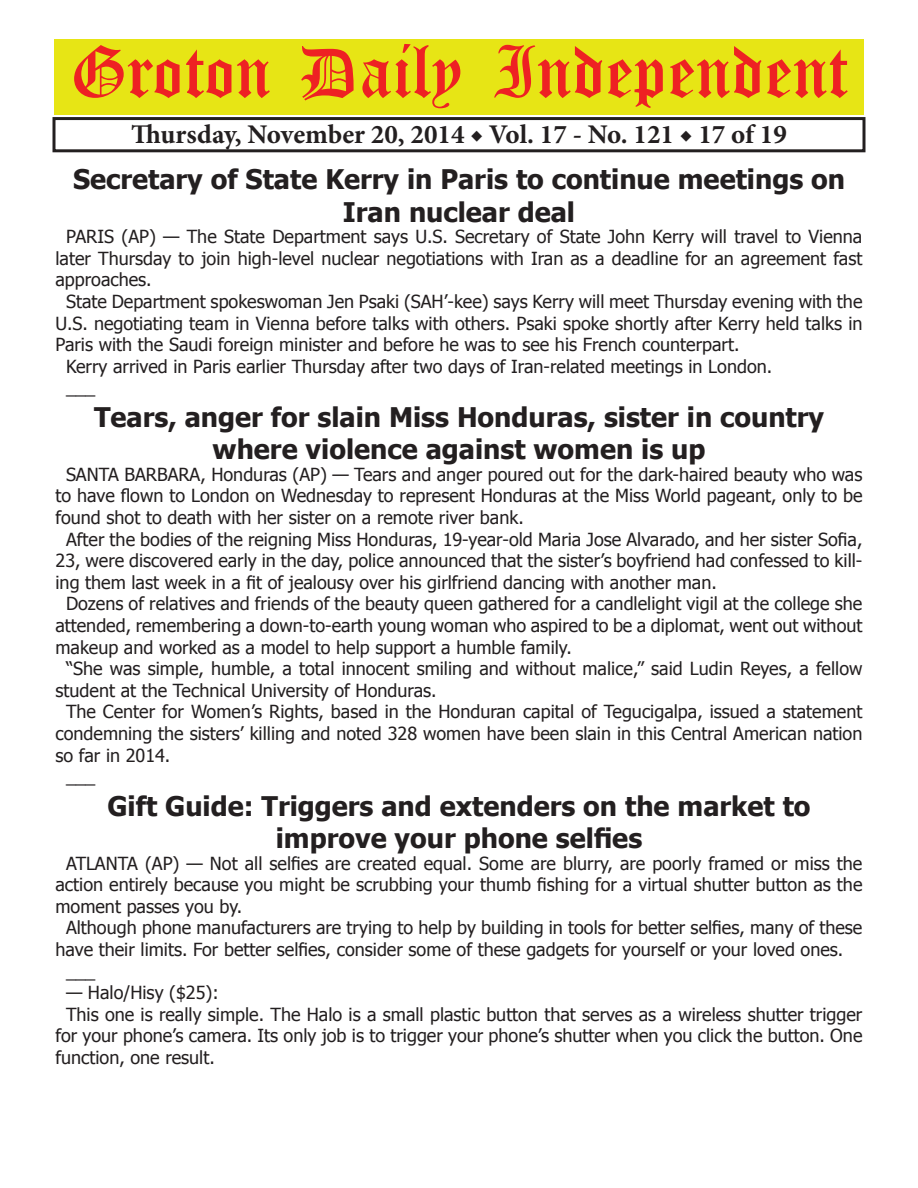
<style>
.page{position:relative;width:918px;height:1188px;background:#fff}
.page>*{position:absolute;margin:0;border:0;box-sizing:border-box;transform-origin:0 0}
.t1{font:54px "Old English Five";color:#ee2123}
.t2{font:700 27px/32.4px "Tahoma";color:#231f20;text-align:center}
.t3{font:700 27px "Minion Pro";color:#231f20}
.t4{font:18px "Tahoma";color:#231f20}
</style>
<div class="page">
<div style="left:52px;top:117px;width:814px;height:35px;border:3px solid #231f20"></div>
<div style="left:54px;top:40px;width:810px;height:75px;background:#e7e515"></div>
<h1 class="t1" style="left:70px;top:47px;width:779px">Groton Daily Independent</h1>
<h2 class="t3" style="left:131px;top:116px;width:657px">Thursday, November 20, 2014 ◆ Vol. 17 - No. 121 ◆ 17 of 19</h2>
<h2 class="t2" style="left:73px;top:161px;width:774px">Secretary of State Kerry in Paris to continue meetings on<br>Iran nuclear deal</h2>
<p class="t4" style="left:66px;top:225px;width:798px">PARIS (AP) — The State Department says U.S. Secretary of State John Kerry will travel to Vienna</p>
<p class="t4" style="left:56px;top:246px;width:808px">later Thursday to join high-level nuclear negotiations with Iran as a deadline for an agreement fast</p>
<p class="t4" style="left:56px;top:268px;width:98px">approaches.</p>
<p class="t4" style="left:66px;top:289px;width:798px">State Department spokeswoman Jen Psaki (SAH’-kee) says Kerry will meet Thursday evening with the</p>
<p class="t4" style="left:56px;top:311px;width:809px">U.S. negotiating team in Vienna before talks with others. Psaki spoke shortly after Kerry held talks in</p>
<p class="t4" style="left:56px;top:333px;width:686px">Paris with the Saudi foreign minister and before he was to see his French counterpart.</p>
<p class="t4" style="left:66px;top:354px;width:708px">Kerry arrived in Paris earlier Thursday after two days of Iran-related meetings in London.</p>
<p class="t4" style="left:66px;top:376px;width:31px">___</p>
<h2 class="t2" style="left:94px;top:399px;width:732px">Tears, anger for slain Miss Honduras, sister in country where violence against women is up</h2>
<p class="t4" style="left:66px;top:462px;width:798px">SANTA BARBARA, Honduras (AP) — Tears and anger poured out for the dark-haired beauty who was</p>
<p class="t4" style="left:56px;top:484px;width:808px">to have flown to London on Wednesday to represent Honduras at the Miss World pageant, only to be</p>
<p class="t4" style="left:56px;top:505px;width:470px">found shot to death with her sister on a remote river bank.</p>
<p class="t4" style="left:66px;top:527px;width:798px">After the bodies of the reigning Miss Honduras, 19-year-old Maria Jose Alvarado, and her sister Sofia,</p>
<p class="t4" style="left:56px;top:549px;width:808px">23, were discovered early in the day, police announced that the sister’s boyfriend had confessed to kill-</p>
<p class="t4" style="left:56px;top:570px;width:663px">ing them last week in a fit of jealousy over his girlfriend dancing with another man.</p>
<p class="t4" style="left:66px;top:592px;width:798px">Dozens of relatives and friends of the beauty queen gathered for a candlelight vigil at the college she</p>
<p class="t4" style="left:56px;top:613px;width:808px">attended, remembering a down-to-earth young woman who aspired to be a diplomat, went out without</p>
<p class="t4" style="left:56px;top:635px;width:518px">makeup and worked as a model to help support a humble family.</p>
<p class="t4" style="left:66px;top:657px;width:798px">“She was simple, humble, a total innocent smiling and without malice,” said Ludin Reyes, a fellow</p>
<p class="t4" style="left:56px;top:678px;width:383px">student at the Technical University of Honduras.</p>
<p class="t4" style="left:66px;top:700px;width:798px">The Center for Women’s Rights, based in the Honduran capital of Tegucigalpa, issued a statement</p>
<p class="t4" style="left:56px;top:721px;width:808px">condemning the sisters’ killing and noted 328 women have been slain in this Central American nation</p>
<p class="t4" style="left:56px;top:743px;width:116px">so far in 2014.</p>
<p class="t4" style="left:66px;top:765px;width:31px">___</p>
<h2 class="t2" style="left:108px;top:788px;width:705px">Gift Guide: Triggers and extenders on the market to improve your phone selfies</h2>
<p class="t4" style="left:66px;top:851px;width:798px">ATLANTA (AP) — Not all selfies are created equal. Some are blurry, are poorly framed or miss the</p>
<p class="t4" style="left:56px;top:873px;width:808px">action entirely because you might be scrubbing your thumb fishing for a virtual shutter button as the</p>
<p class="t4" style="left:56px;top:894px;width:188px">moment passes you by.</p>
<p class="t4" style="left:66px;top:916px;width:798px">Although phone manufacturers are trying to help by building in tools for better selfies, many of these</p>
<p class="t4" style="left:56px;top:937px;width:789px">have their limits. For better selfies, consider some of these gadgets for yourself or your loved ones.</p>
<p class="t4" style="left:66px;top:959px;width:31px">___</p>
<p class="t4" style="left:66px;top:981px;width:154px">— Halo/Hisy ($25):</p>
<p class="t4" style="left:66px;top:1002px;width:798px">This one is really simple. The Halo is a small plastic button that serves as a wireless shutter trigger</p>
<p class="t4" style="left:56px;top:1024px;width:808px">for your phone’s camera. Its only job is to trigger your phone’s shutter when you click the button. One</p>
<p class="t4" style="left:56px;top:1045px;width:161px">function, one result.</p>
</div>
